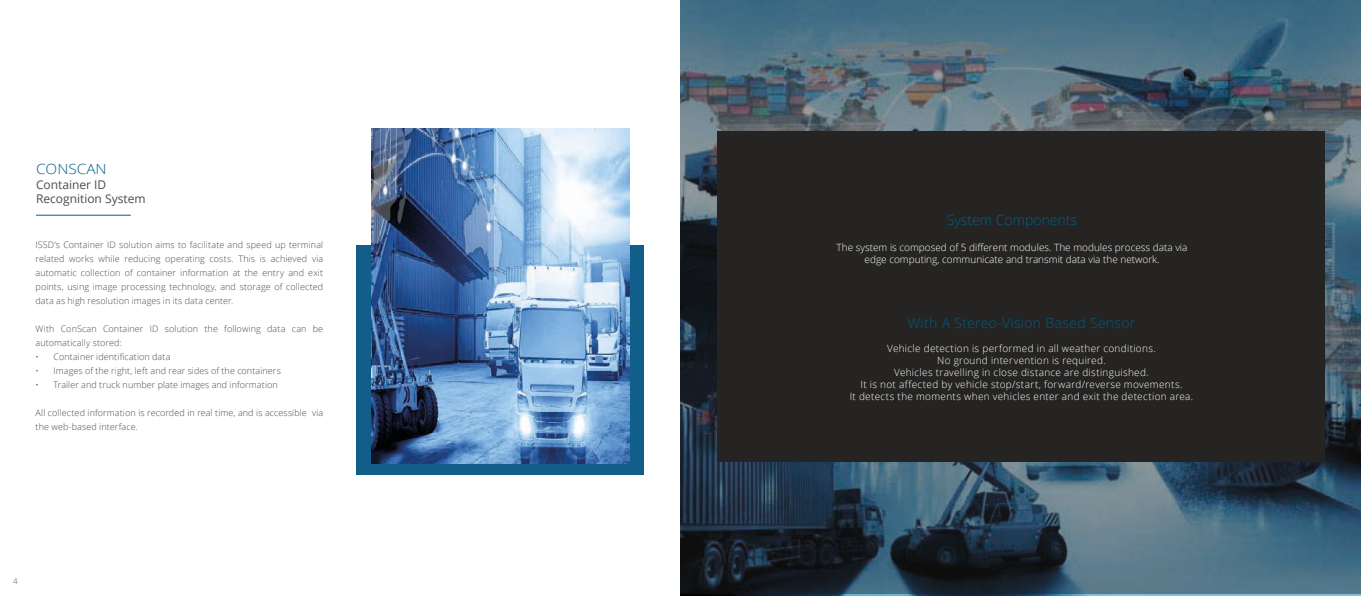
<style>
.page{position:relative;width:1361px;height:596px;background:#fff}
.page>*{position:absolute;margin:0;border:0;box-sizing:border-box;transform-origin:0 0}
.t1{font:300 14px "Open Sans";letter-spacing:.02em;color:#005a85}
.t2{font:300 14px "Open Sans";color:#00608b}
.t3{font:300 14px "Open Sans";color:#00608b;scale:1.1 1}
.t4{font:12px/14.4px "Open Sans";color:#4b4b4a}
.t5{font:300 10px/12px "Open Sans";letter-spacing:.03em;color:#fff;text-align:center}
.t6{font:300 10px/12px "Open Sans";color:#fff;text-align:center}
.t7{font:300 9px/14px "Open Sans";letter-spacing:.01em;color:#4b4b4a}
.t8{font:300 8px "Open Sans";color:#4b4b4a}
</style>
<div class="page">
<div style="left:356px;top:246px;width:288px;height:228px;background:#115e8a"></div>
<img style="left:371px;top:128px;width:258px;height:335px">
<hr style="left:36px;top:214px;width:95px;height:1px;background:#00608b">
<svg style="left:680px;top:0;width:681px;height:593px;background:#415a6a"></svg>
<div style="left:717px;top:131px;width:607px;height:331px;background:#252423"></div>
<h1 class="t3" style="left:36px;top:160px;width:66px">CONSCAN</h1>
<h2 class="t4" style="left:36px;top:177px;width:111px">Container ID<br>Recognition System</h2>
<p class="t7" style="left:36px;top:237px;width:289px;text-align:justify">ISSD’s Container ID solution aims to facilitate and speed up terminal related works while reducing operating costs. This is achieved via automatic collection of container information at the entry and exit points, using image processing technology, and storage of collected data as high resolution images in its data center.</p>
<p class="t7" style="left:36px;top:321px;width:289px">With ConScan Container ID solution the following data can be automatically stored:</p>
<p class="t7" style="left:36px;top:349px;width:136px">• Container identification data</p>
<p class="t7" style="left:36px;top:363px;width:247px">• Images of the right, left and rear sides of the containers</p>
<p class="t7" style="left:36px;top:377px;width:244px">• Trailer and truck number plate images and information</p>
<p class="t7" style="left:36px;top:405px;width:289px">All collected information is recorded in real time, and is accessible via the web-based interface.</p>
<p class="t8" style="left:13px;top:575px;width:6px">4</p>
<h1 class="t2" style="left:947px;top:210px;width:132px">System Components</h1>
<p class="t6" style="left:836px;top:241px;width:352px">The system is composed of 5 different modules. The modules process data via edge computing, communicate and transmit data via the network.</p>
<h1 class="t1" style="left:907px;top:313px;width:229px">With A Stereo-Vision Based Sensor</h1>
<p class="t5" style="left:849px;top:342px;width:345px">Vehicle detection is performed in all weather conditions.<br>No ground intervention is required.<br>Vehicles travelling in close distance are distinguished.<br>It is not affected by vehicle stop/start, forward/reverse movements.<br>It detects the moments when vehicles enter and exit the detection area.</p>
</div>
